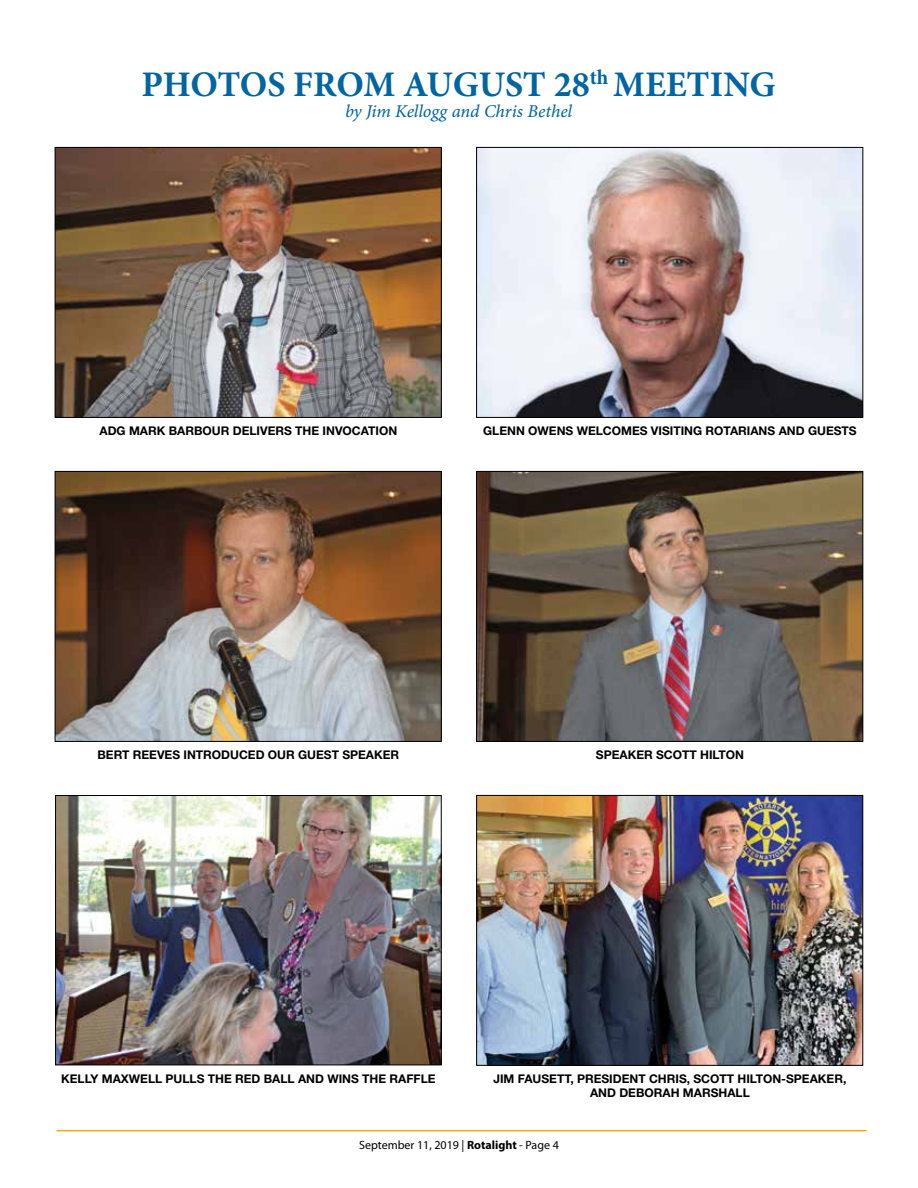
<style>
.page{position:relative;width:918px;height:1188px;background:#fff}
.page>*{position:absolute;margin:0;border:0;box-sizing:border-box;transform-origin:0 0}
.t1{font:700 36px "Minion Pro";letter-spacing:-.005em;color:#0065a1}
.t2{font:18px "Minion Pro It Capt";letter-spacing:-.005em;color:#0065a1}
.t3{font:700 12px/14.4px "Helvetica Neue LT Std";color:#000;text-align:center}
.t4{font:12px "Myriad Pro";color:#000}
.s1{font-weight:700}
</style>
<div class="page">
<hr style="left:57px;top:1130px;width:810px;height:1px;background:#f5a800">
<img style="left:57px;top:149px;width:383px;height:267px">
<div style="left:55px;top:147px;width:387px;height:271px;border:1px solid #000"></div>
<img style="left:478px;top:149px;width:383px;height:267px">
<div style="left:476px;top:147px;width:387px;height:271px;border:1px solid #000"></div>
<img style="left:57px;top:473px;width:383px;height:267px">
<div style="left:55px;top:471px;width:387px;height:271px;border:1px solid #000"></div>
<img style="left:478px;top:473px;width:383px;height:267px">
<div style="left:476px;top:471px;width:387px;height:271px;border:1px solid #000"></div>
<img style="left:57px;top:797px;width:383px;height:266px">
<div style="left:55px;top:795px;width:387px;height:270px;border:1px solid #000"></div>
<img style="left:478px;top:797px;width:383px;height:267px">
<div style="left:476px;top:795px;width:387px;height:271px;border:1px solid #000"></div>
<h1 class="t1" style="left:141px;top:59px;width:636px">PHOTOS FROM AUGUST 28<sup>th</sup> MEETING</h1>
<h2 class="t2" style="left:345px;top:99px;width:229px">by Jim Kellogg and Chris Bethel</h2>
<p class="t3" style="left:100px;top:423px;width:299px">ADG MARK BARBOUR DELIVERS THE INVOCATION</p>
<p class="t3" style="left:483px;top:423px;width:375px">GLENN OWENS WELCOMES VISITING ROTARIANS AND GUESTS</p>
<p class="t3" style="left:98px;top:747px;width:303px">BERT REEVES INTRODUCED OUR GUEST SPEAKER</p>
<p class="t3" style="left:596px;top:747px;width:150px">SPEAKER SCOTT HILTON</p>
<p class="t3" style="left:61px;top:1071px;width:376px">KELLY MAXWELL PULLS THE RED BALL AND WINS THE RAFFLE</p>
<p class="t3" style="left:493px;top:1071px;width:354px">JIM FAUSETT, PRESIDENT CHRIS, SCOTT HILTON-SPEAKER,<br>AND DEBORAH MARSHALL</p>
<p class="t4" style="left:359px;top:1138px;width:201px">September 11, 2019 | <span class="s1">Rotalight</span> - Page 4</p>
</div>
